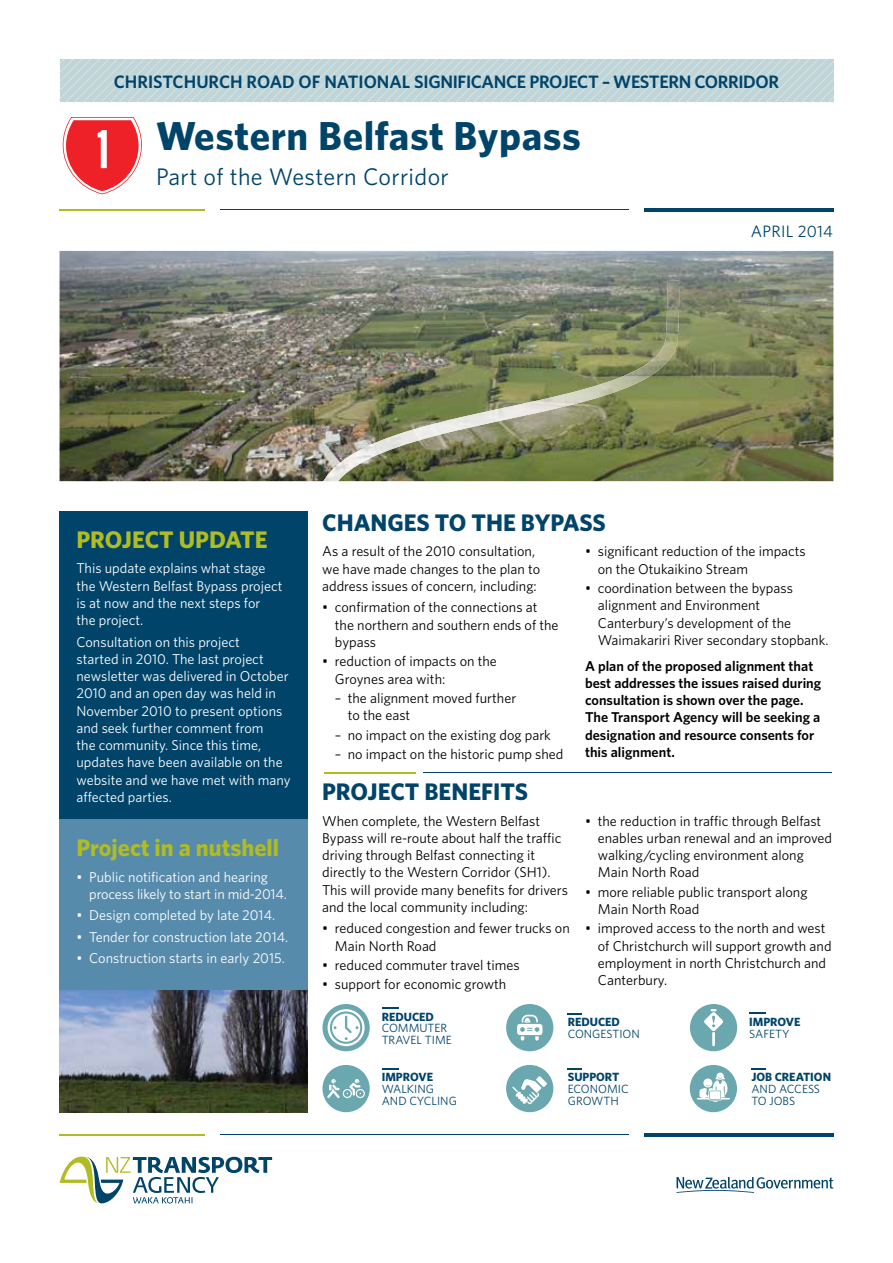
<style>
.page{position:relative;width:893px;height:1263px;background:#fff}
.page>*{position:absolute;margin:0;border:0;box-sizing:border-box;transform-origin:0 0}
.t1{font:700 40.5px "Whitney";letter-spacing:.015em;color:#00446a}
.t2{font:700 24px "Whitney";color:#00446a}
.t3{font:700 24px "Whitney";color:#b0bc22}
.t4{font:24px "Whitney";letter-spacing:.015em;color:#00446a}
.t5{font:600 18px "Whitney";letter-spacing:-.02em;color:#00446a}
.t6{font:16.5px "Whitney";letter-spacing:.015em;color:#00446a}
.t7{font:14.25px/17.2px "Whitney";color:#000}
.t8{font:14.25px/17.2px "Whitney";color:#fff}
.t9{font:600 14.25px/17.2px "Whitney";color:#000}
.t10{font:11.85px/11.9px "Whitney";color:#00446a}
.t11{font:700 11.85px "Whitney";color:#00446a}
</style>
<div class="page">
<svg style="left:63px;top:117px;width:79px;height:77px"></svg>
<img style="left:60px;top:251px;width:773px;height:230px">
<hr style="left:644px;top:208px;width:189px;height:3px;background:#00446a">
<hr style="left:220px;top:210px;width:408px;height:1px;background:#00446a">
<hr style="left:60px;top:209px;width:145px;height:1px;background:#b0bc22">
<hr style="left:644px;top:1133px;width:189px;height:3px;background:#00446a">
<hr style="left:220px;top:1134px;width:408px;height:1px;background:#00446a">
<hr style="left:60px;top:1134px;width:145px;height:1px;background:#b0bc22">
<svg style="left:60px;top:60px;width:773px;height:42px"></svg>
<div style="left:60px;top:511px;width:248px;height:309px;background:#00446a"></div>
<svg style="left:676px;top:1177px;width:157px;height:16px"></svg>
<svg style="left:60px;top:1156px;width:212px;height:48px"></svg>
<svg style="left:382px;top:1068px;width:16px;height:1px"></svg>
<div style="left:322px;top:1065px;width:48px;height:47px;background:#6ba7ae;border-radius:50%"></div>
<svg style="left:327px;top:1079px;width:38px;height:19px"></svg>
<svg style="left:382px;top:1007px;width:16px;height:2px"></svg>
<div style="left:322px;top:1004px;width:48px;height:47px;background:#6ba7ae;border-radius:50%"></div>
<svg style="left:328px;top:1009px;width:37px;height:37px"></svg>
<svg style="left:568px;top:1068px;width:14px;height:1px"></svg>
<div style="left:506px;top:1065px;width:47px;height:47px;background:#6ba7ae;border-radius:50%"></div>
<svg style="left:512px;top:1076px;width:35px;height:28px"></svg>
<svg style="left:568px;top:1013px;width:14px;height:2px"></svg>
<div style="left:506px;top:1004px;width:47px;height:47px;background:#6ba7ae;border-radius:50%"></div>
<svg style="left:517px;top:1015px;width:25px;height:25px"></svg>
<svg style="left:751px;top:1068px;width:15px;height:1px"></svg>
<div style="left:690px;top:1065px;width:47px;height:47px;background:#6ba7ae;border-radius:50%"></div>
<hr style="left:697px;top:1098px;width:33px;height:1px;background:#fff">
<svg style="left:699px;top:1072px;width:28px;height:30px"></svg>
<div style="left:690px;top:1004px;width:47px;height:47px;background:#6ba7ae;border-radius:50%"></div>
<svg style="left:749px;top:1013px;width:17px;height:1px"></svg>
<hr style="left:712px;top:1032px;width:3px;height:14px;background:#fff">
<svg style="left:704px;top:1009px;width:19px;height:23px"></svg>
<img style="left:60px;top:990px;width:248px;height:122px">
<div style="left:60px;top:820px;width:248px;height:170px;background:#578bac"></div>
<img style="left:323px;top:280px;width:356px;height:201px">
<hr style="left:424px;top:772px;width:408px;height:1px;background:#00446a">
<hr style="left:324px;top:772px;width:92px;height:1px;background:#b0bc22">
<p class="t5" style="left:114px;top:71px;width:667px">CHRISTCHURCH ROAD OF NATIONAL SIGNIFICANCE PROJECT – WESTERN CORRIDOR</p>
<h1 class="t1" style="left:156px;top:111px;width:426px">WESTERN BELFAST BYPASS</h1>
<h2 class="t4" style="left:156px;top:162px;width:294px">Part of the Western Corridor</h2>
<p class="t6" style="left:751px;top:221px;width:84px">APRIL 2014</p>
<h2 class="t3" style="left:77px;top:524px;width:192px">PROJECT UPDATE</h2>
<p class="t8" style="left:77px;top:560px;width:207px">This update explains what stage the Western Belfast Bypass project is at now and the next steps for the project.</p>
<p class="t8" style="left:77px;top:633px;width:216px">Consultation on this project<br>started in 2010. The last project newsletter was delivered in October<br>2010 and an open day was held in<br>November 2010 to present options and seek further comment from<br>the community. Since this time, updates have been available on the website and we have met with many affected parties.</p>
<h2 class="t3" style="left:77px;top:833px;width:204px">PROJECT IN A NUTSHELL</h2>
<p class="t8" style="left:89px;top:868px;width:199px;text-indent:-13px">• Public notification and hearing process likely to start in mid-2014.</p>
<p class="t8" style="left:77px;top:907px;width:200px">• Design completed by late 2014.</p>
<p class="t8" style="left:77px;top:928px;width:213px">• Tender for construction late 2014.</p>
<p class="t8" style="left:77px;top:950px;width:210px">• Construction starts in early 2015.</p>
<h2 class="t2" style="left:322px;top:507px;width:285px">CHANGES TO THE BYPASS</h2>
<p class="t7" style="left:322px;top:542px;width:220px">As a result of the 2010 consultation, we have made changes to the plan to address issues of concern, including:</p>
<p class="t7" style="left:335px;top:599px;width:225px;text-indent:-13px">• confirmation of the connections at the northern and southern ends of the bypass</p>
<p class="t7" style="left:335px;top:652px;width:164px;text-indent:-13px">• reduction of impacts on the<br>Groynes area with:</p>
<p class="t7" style="left:348px;top:689px;width:170px;text-indent:-13px">– the alignment moved further to the east</p>
<p class="t7" style="left:335px;top:726px;width:217px">– no impact on the existing dog park</p>
<p class="t7" style="left:335px;top:745px;width:230px">– no impact on the historic pump shed</p>
<p class="t7" style="left:598px;top:543px;width:209px;text-indent:-13px">• significant reduction of the impacts on the Otukaikino Stream</p>
<p class="t7" style="left:598px;top:579px;width:232px;text-indent:-13px">• coordination between the bypass alignment and Environment Canterbury’s development of the Waimakariri River secondary stopbank.</p>
<p class="t9" style="left:585px;top:657px;width:238px">A plan of the proposed alignment that best addresses the issues raised during consultation is shown over the page.<br>The Transport Agency will be seeking a designation and resource consents for this alignment.</p>
<h2 class="t2" style="left:322px;top:777px;width:207px">PROJECT BENEFITS</h2>
<p class="t7" style="left:322px;top:812px;width:247px">When complete, the Western Belfast Bypass will re-route about half the traffic driving through Belfast connecting it directly to the Western Corridor (SH1).<br>This will provide many benefits for drivers and the local community including:</p>
<p class="t7" style="left:335px;top:920px;width:236px;text-indent:-13px">• reduced congestion and fewer trucks on<br>Main North Road</p>
<p class="t7" style="left:322px;top:956px;width:199px">• reduced commuter travel times</p>
<p class="t7" style="left:322px;top:976px;width:186px">• support for economic growth</p>
<p class="t7" style="left:598px;top:812px;width:236px;text-indent:-13px">• the reduction in traffic through Belfast enables urban renewal and an improved walking/cycling environment along Main North Road</p>
<p class="t7" style="left:598px;top:883px;width:211px;text-indent:-13px">• more reliable public transport along<br>Main North Road</p>
<p class="t7" style="left:598px;top:920px;width:235px;text-indent:-13px">• improved access to the north and west of Christchurch will support growth and employment in north Christchurch and<br>Canterbury.</p>
<p class="t11" style="left:382px;top:1009px;width:54px">REDUCED</p>
<p class="t10" style="left:382px;top:1022px;width:72px">COMMUTER<br>TRAVEL TIME</p>
<p class="t11" style="left:382px;top:1070px;width:53px">IMPROVE</p>
<p class="t10" style="left:382px;top:1083px;width:77px">WALKING<br>AND CYCLING</p>
<p class="t11" style="left:568px;top:1015px;width:54px">REDUCED</p>
<p class="t10" style="left:568px;top:1028px;width:74px">CONGESTION</p>
<p class="t11" style="left:568px;top:1070px;width:53px">SUPPORT</p>
<p class="t10" style="left:568px;top:1083px;width:63px">ECONOMIC<br>GROWTH</p>
<p class="t11" style="left:749px;top:1014px;width:53px">IMPROVE</p>
<p class="t10" style="left:749px;top:1027px;width:42px">SAFETY</p>
<p class="t11" style="left:751px;top:1070px;width:81px">JOB CREATION</p>
<p class="t10" style="left:751px;top:1083px;width:70px">AND ACCESS<br>TO JOBS</p>
</div>
